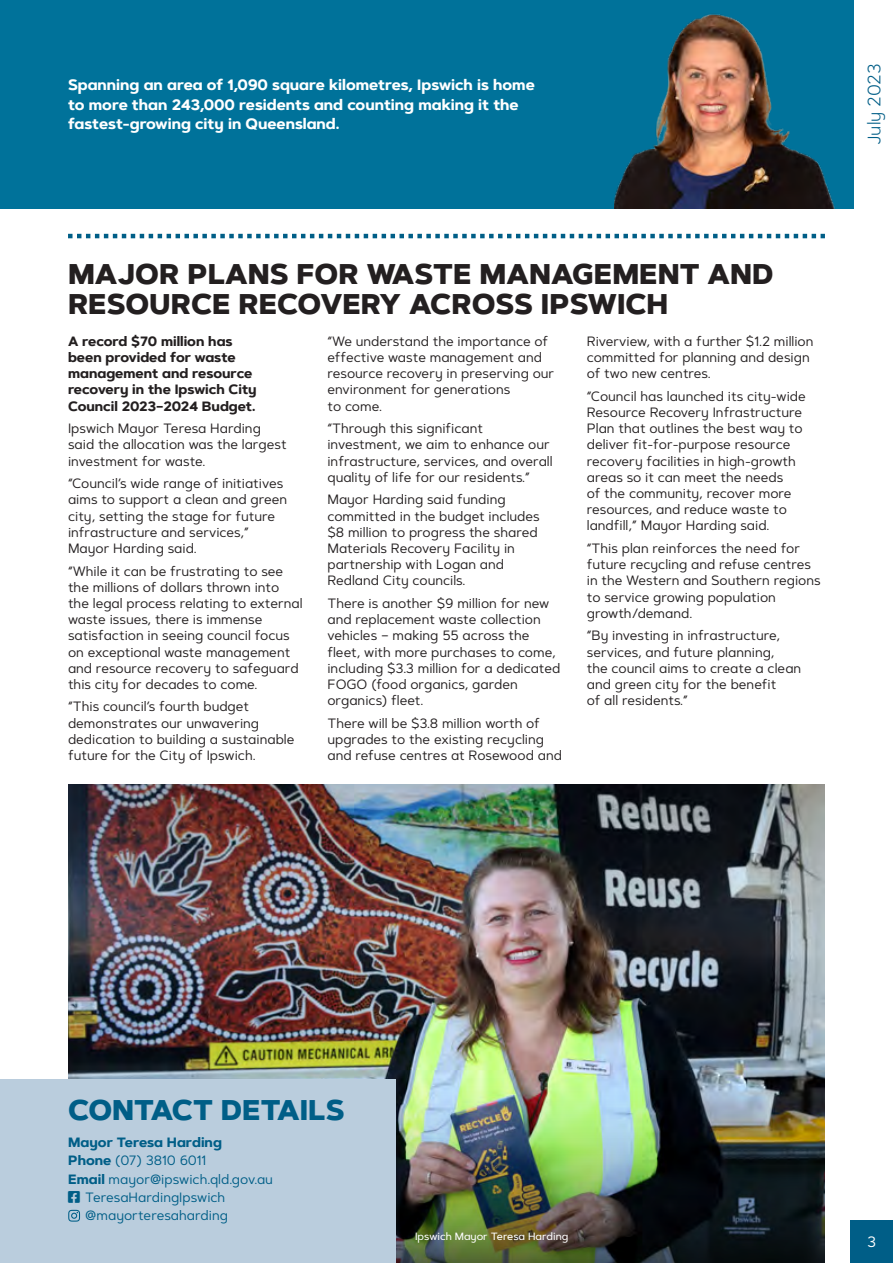
<style>
.page{position:relative;width:893px;height:1263px;background:#fff}
.page>*{position:absolute;margin:0;border:0;box-sizing:border-box;transform-origin:0 0}
.t1{font:800 28.5px/30px "Artegra Sans Alt";color:#231f20}
.t2{font:800 28.5px "Artegra Sans Alt";color:#005e87}
.t3{font:300 18px "Artegra Sans Alt";letter-spacing:-.005em;color:#005e87}
.t4{font:700 15px/19.5px "Artegra Sans Alt";color:#fff}
.t5{font:15px "Artegra Sans Alt";color:#fff}
.t6{font:13.5px/16.2px "Artegra Sans Alt";color:#231f20}
.t7{font:700 13.5px/16.2px "Artegra Sans Alt";color:#231f20}
.t8{font:13.5px "Artegra Sans Alt";color:#005e87}
.t9{font:700 13.5px "Artegra Sans Alt";color:#005e87}
.t10{font:500 10.5px "Artegra Sans Alt";color:#fff}
.s1{font-weight:700}
</style>
<div class="page">
<img style="left:68px;top:784px;width:757px;height:284px">
<img style="left:68px;top:1068px;width:757px;height:195px">
<div style="left:0;top:0;width:893px;height:209px;background:#00729a"></div>
<svg style="left:68px;top:234px;width:757px;height:4px"></svg>
<img style="left:614px;top:14px;width:221px;height:195px">
<div style="left:0;top:1080px;width:396px;height:183px;background:#bacddd"></div>
<svg style="left:68px;top:1210px;width:12px;height:11px"></svg>
<div style="left:850px;top:1220px;width:43px;height:43px;background:#005e87"></div>
<div style="left:855px;top:0;width:38px;height:209px;background:#fff"></div>
<p class="t4" style="left:68px;top:76px;width:468px">Spanning an area of 1,090 square kilometres, Ipswich is home to more than 243,000 residents and counting making it the fastest-growing city in Queensland.</p>
<p class="t3" style="left:862px;top:145px;width:83px;rotate:-90deg">July 2023</p>
<p class="t1" style="left:68px;top:260px;width:707px">MAJOR PLANS FOR WASTE MANAGEMENT AND<br>RESOURCE RECOVERY ACROSS IPSWICH</p>
<p class="t7" style="left:68px;top:333px;width:190px">A record $70 million has been provided for waste management and resource recovery in the Ipswich City<br>Council 2023–2024 Budget.</p>
<p class="t6" style="left:68px;top:420px;width:220px">Ipswich Mayor Teresa Harding said the allocation was the largest investment for waste.</p>
<p class="t6" style="left:68px;top:475px;width:221px">“Council’s wide range of initiatives aims to support a clean and green city, setting the stage for future infrastructure and services,”<br>Mayor Harding said.</p>
<p class="t6" style="left:68px;top:562px;width:236px">“While it can be frustrating to see the millions of dollars thrown into the legal process relating to external waste issues, there is immense satisfaction in seeing council focus on exceptional waste management and resource recovery to safeguard this city for decades to come.</p>
<p class="t6" style="left:68px;top:698px;width:228px">“This council’s fourth budget demonstrates our unwavering dedication to building a sustainable future for the City of Ipswich.</p>
<p class="t6" style="left:587px;top:333px;width:228px">Riverview, with a further $1.2 million committed for planning and design of two new centres.</p>
<p class="t6" style="left:587px;top:388px;width:220px">“Council has launched its city-wide Resource Recovery Infrastructure Plan that outlines the best way to deliver fit-for-purpose resource recovery facilities in high-growth areas so it can meet the needs<br>of the community, recover more resources, and reduce waste to landfill,” Mayor Harding said.</p>
<p class="t6" style="left:587px;top:540px;width:235px">“This plan reinforces the need for future recycling and refuse centres in the Western and Southern regions to service growing population growth/demand.</p>
<p class="t6" style="left:587px;top:627px;width:216px">“By investing in infrastructure, services, and future planning,<br>the council aims to create a clean and green city for the benefit<br>of all residents.”</p>
<p class="t6" style="left:327px;top:333px;width:228px">“We understand the importance of effective waste management and resource recovery in preserving our environment for generations<br>to come.</p>
<p class="t6" style="left:327px;top:420px;width:227px">“Through this significant investment, we aim to enhance our infrastructure, services, and overall quality of life for our residents.”</p>
<p class="t6" style="left:327px;top:491px;width:214px">Mayor Harding said funding committed in the budget includes $8 million to progress the shared<br>Materials Recovery Facility in partnership with Logan and<br>Redland City councils.</p>
<p class="t6" style="left:327px;top:595px;width:235px">There is another $9 million for new and replacement waste collection vehicles – making 55 across the fleet, with more purchases to come, including $3.3 million for a dedicated<br>FOGO (food organics, garden organics) fleet.</p>
<p class="t6" style="left:327px;top:715px;width:236px">There will be $3.8 million worth of upgrades to the existing recycling and refuse centres at Rosewood and</p>
<p class="t2" style="left:68px;top:1088px;width:278px">CONTACT DETAILS</p>
<p class="t9" style="left:68px;top:1132px;width:155px">Mayor Teresa Harding</p>
<p class="t8" style="left:68px;top:1151px;width:139px"><span class="s1">Phone</span> (07) 3810 6011</p>
<p class="t8" style="left:68px;top:1170px;width:206px"><span class="s1">Email</span> mayor@ipswich.qld.gov.au</p>
<p class="t8" style="left:85px;top:1188px;width:142px">TeresaHardingIpswich</p>
<p class="t8" style="left:85px;top:1206px;width:144px">@mayorteresaharding</p>
<p class="t10" style="left:415px;top:1229px;width:155px">Ipswich Mayor Teresa Harding</p>
<p class="t5" style="left:867px;top:1232px;width:10px">3</p>
</div>
